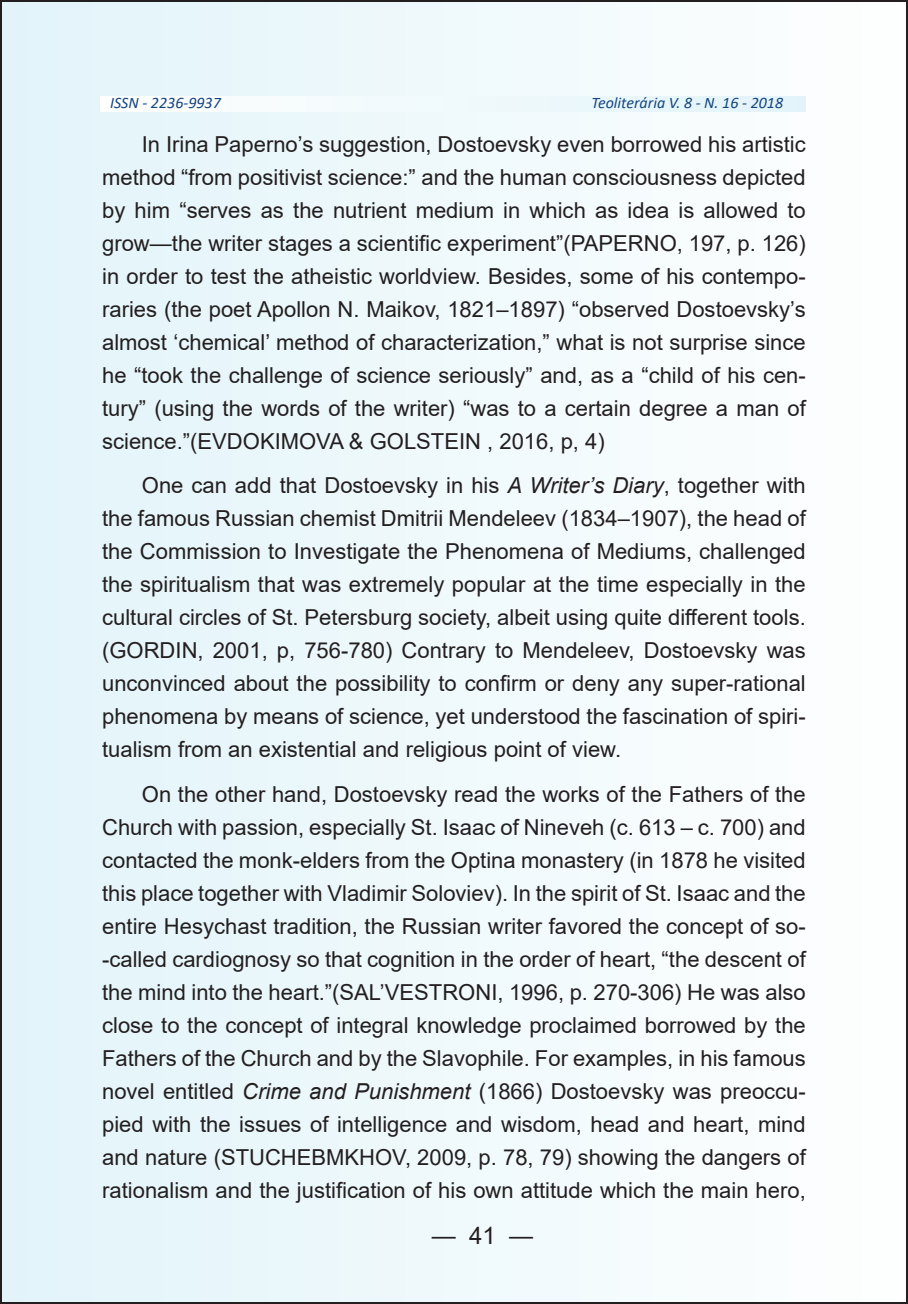
<style>
.page{position:relative;width:908px;height:1304px;background:#fff}
.page>*{position:absolute;margin:0;border:0;box-sizing:border-box;transform-origin:0 0}
.t1{font:24px "Arial";color:#231f20}
.t2{font:22px/33px "Arial";color:#231f20;text-align:justify}
.t3{font:italic 16px "Calibri";color:#154680}
.s1{font-style:italic}
</style>
<div class="page">
<div style="left:1px;top:1px;width:905px;height:1302px;background:linear-gradient(to right,#e2f4fa,#fefefe)"></div>
<svg style="left:100px;top:96px;width:705px;height:15px"></svg>
<p class="t3" style="left:110px;top:92px;width:112px">ISSN - 2236-9937</p>
<p class="t3" style="left:591px;top:92px;width:193px">Teoliterária V. 8 - N. 16 - 2018</p>
<p class="t2" style="left:102px;top:128px;width:705px;text-indent:40px">In Irina Paperno’s suggestion, Dostoevsky even borrowed his artistic method “from positivist science:” and the human consciousness depicted by him “serves as the nutrient medium in which as idea is allowed to grow—the writer stages a scientific experiment”(PAPERNO, 197, p. 126) in order to test the atheistic worldview. Besides, some of his contempo&shy;raries (the poet Apollon N. Maikov, 1821–1897) “observed Dostoevsky’s almost ‘chemical’ method of characterization,” what is not surprise since he “took the challenge of science seriously” and, as a “child of his cen&shy;tury” (using the words of the writer) “was to a certain degree a man of science.”(EVDOKIMOVA &amp; GOLSTEIN , 2016, p, 4)</p>
<p class="t2" style="left:102px;top:469px;width:704px;text-indent:40px">One can add that Dostoevsky in his <span class="s1">A Writer’s Diary</span>, together with the famous Russian chemist Dmitrii Mendeleev (1834–1907), the head of the Commission to Investigate the Phenomena of Mediums, challenged the spiritualism that was extremely popular at the time especially in the cultural circles of St. Petersburg society, albeit using quite different tools. (GORDIN, 2001, p, 756-780) Contrary to Mendeleev, Dostoevsky was unconvinced about the possibility to confirm or deny any super-rational phenomena by means of science, yet understood the fascination of spiri&shy;tualism from an existential and religious point of view.</p>
<p class="t2" style="left:102px;top:777px;width:705px;text-indent:40px">On the other hand, Dostoevsky read the works of the Fathers of the Church with passion, especially St. Isaac of Nineveh (c. 613 – c. 700) and contacted the monk-elders from the Optina monastery (in 1878 he visited this place together with Vladimir Soloviev). In the spirit of St. Isaac and the entire Hesychast tradition, the Russian writer favored the concept of so--called cardiognosy so that cognition in the order of heart, “the descent of the mind into the heart.”(SAL’VESTRONI, 1996, p. 270-306) He was also close to the concept of integral knowledge proclaimed borrowed by the Fathers of the Church and by the Slavophile. For examples, in his famous novel entitled <span class="s1">Crime and Punishment</span> (1866) Dostoevsky was preoccu&shy;pied with the issues of intelligence and wisdom, head and heart, mind and nature (STUCHEBMKHOV, 2009, p. 78, 79) showing the dangers of rationalism and the justification of his own attitude which the main hero,</p>
<p class="t1" style="left:431px;top:1218px;width:103px">— 41 —</p>
</div>
